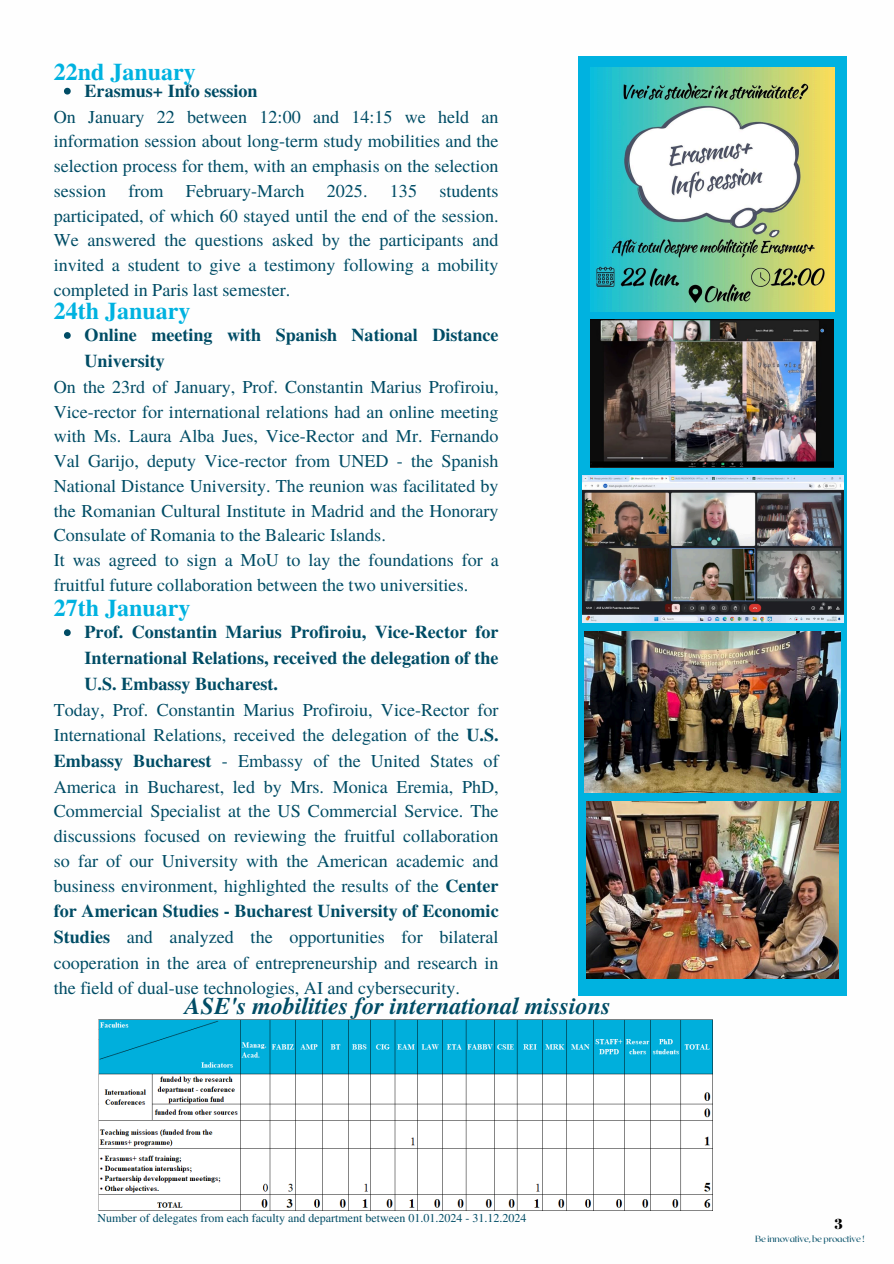
<style>
.page{position:relative;width:894px;height:1264px;background:#fff}
.page>*{position:absolute;margin:0;border:0;box-sizing:border-box;transform-origin:0 0}
.t1{font:italic 700 24px "Te X Gyre Termes";color:#004c65}
.t2{font:700 24px "Te X Gyre Termes";color:#00b2e0}
.t3{font:18.15px/24.8px "Te X Gyre Termes";color:#004c65;text-align:justify}
.t4{font:700 18.15px/25.8px "Te X Gyre Termes";color:#004c65}
.t5{font:14.4px "Abril Fatface";color:#000}
.t6{font:12px "Te X Gyre Termes";color:#004c65}
.t7{font:9px "Roxborough CF";letter-spacing:-.02em;color:#004c65}
.s1{font-weight:700}
</style>
<div class="page">
<div style="left:578px;top:56px;width:268px;height:939px;background:#00b2e0"></div>
<img style="left:582px;top:476px;width:261px;height:146px">
<img style="left:590px;top:67px;width:244px;height:244px">
<img style="left:590px;top:320px;width:243px;height:147px">
<img style="left:584px;top:631px;width:256px;height:161px">
<img style="left:586px;top:801px;width:252px;height:177px">
<img style="left:99px;top:1019px;width:613px;height:191px">
<svg style="left:64px;top:332px;width:7px;height:7px"></svg>
<svg style="left:64px;top:88px;width:7px;height:6px"></svg>
<svg style="left:64px;top:629px;width:7px;height:7px"></svg>
<h1 class="t2" style="left:54px;top:53px;width:143px">22nd January</h1>
<p class="t4" style="left:85px;top:77px;width:174px">Erasmus+ Info session</p>
<p class="t3" style="left:54px;top:103px;width:446px">On January 22 between 12:00 and 14:15 we held an information session about long-term study mobilities and the selection process for them, with an emphasis on the selection session from February-March 2025. 135 students participated, of which 60 stayed until the end of the session.<br>We answered the questions asked by the participants and invited a student to give a testimony following a mobility completed in Paris last semester.</p>
<p class="t2" style="left:54px;top:292px;width:138px">24th January</p>
<p class="t4" style="left:85px;top:321px;width:415px">Online meeting with Spanish National Distance<br>University</p>
<p class="t3" style="left:54px;top:373px;width:446px;text-align:left">On the 23rd of January, Prof. Constantin Marius Profiroiu, Vice-rector for international relations had an online meeting with Ms. Laura Alba Jues, Vice-Rector and Mr. Fernando Val Garijo, deputy Vice-rector from UNED - the Spanish National Distance University. The reunion was facilitated by the Romanian Cultural Institute in Madrid and the Honorary Consulate of Romania to the Balearic Islands.<br>It was agreed to sign a MoU to lay the foundations for a fruitful future collaboration between the two universities.</p>
<p class="t2" style="left:54px;top:589px;width:138px">27th January</p>
<h2 class="t4" style="left:85px;top:618px;width:415px;text-align:justify">Prof. Constantin Marius Profiroiu, Vice-Rector for International Relations, received the delegation of the U.S. Embassy Bucharest.</h2>
<h1 class="t3" style="left:54px;top:696px;width:446px;line-height:25.2px">Today, Prof. Constantin Marius Profiroiu, Vice-Rector for International Relations, received the delegation of the <span class="s1">U.S.<br>Embassy Bucharest</span> - Embassy of the United States of America in Bucharest, led by Mrs. Monica Eremia, PhD, Commercial Specialist at the US Commercial Service. The discussions focused on reviewing the fruitful collaboration so far of our University with the American academic and business environment, highlighted the results of the <span class="s1">Center for American Studies - Bucharest University of Economic Studies</span> and analyzed the opportunities for bilateral cooperation in the area of entrepreneurship and research in the field of dual-use technologies, AI and cybersecurity.</h1>
<h2 class="t1" style="left:185px;top:988px;width:427px">ASE's mobilities for international missions</h2>
<h1 class="t6" style="left:97px;top:1208px;width:430px">Number of delegates from each faculty and department between 01.01.2024 - 31.12.2024</h1>
<p class="t5" style="left:834px;top:1214px;width:10px">3</p>
<p class="t7" style="left:755px;top:1233px;width:111px">Be innovative, be proactive !</p>
</div>
